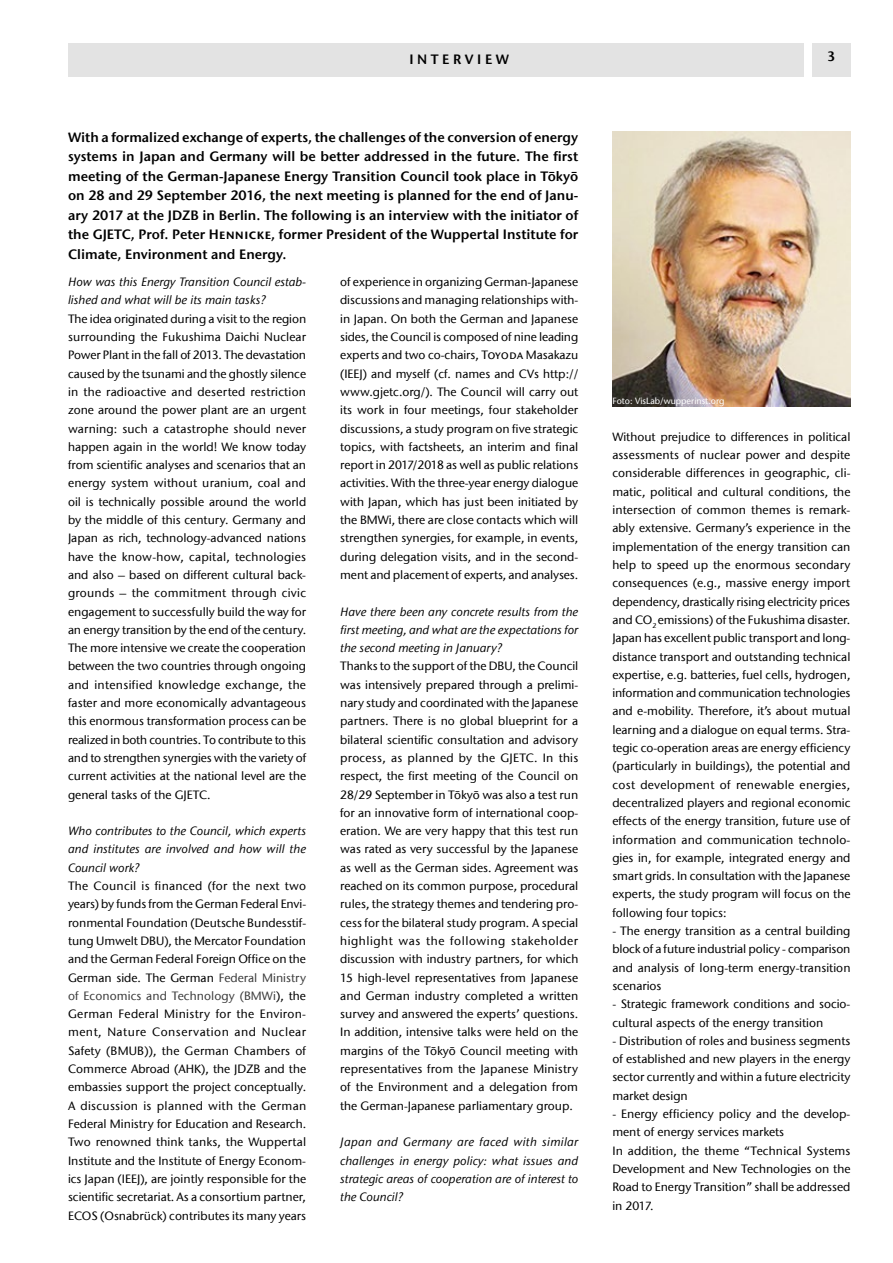
<style>
.page{position:relative;width:893px;height:1263px;background:#fff}
.page>*{position:absolute;margin:0;border:0;box-sizing:border-box;transform-origin:0 0}
.t1{font:13.5px/19.5px "ITC Stone Sans Com Semi";color:#000;text-align:justify}
.t2{font:500 12px/18.3px "ITC Stone Sans Com";color:#000;text-align:justify}
.t3{font:italic 500 12px/18.3px "ITC Stone Sans Com";color:#000;text-align:justify}
.t4{font:9px "Stone Sans";color:#fff}
.s1{font-family:"Stone Sans";font-weight:600}
.s2{color:#3c3c3c}
</style>
<div class="page">
<div style="left:68px;top:43px;width:736px;height:33px;background:#e3e3e3"></div>
<div style="left:812px;top:43px;width:38px;height:33px;background:#e3e3e3"></div>
<img style="left:612px;top:132px;width:238px;height:274px">
<p class="t1" style="left:409px;top:49px;width:101px">I N T E R V I E W</p>
<p class="t1" style="left:827px;top:46px;width:12px">3<span class="s1">3</span></p>
<p class="t1" style="left:68px;top:127px;width:512px">With a formalized exchange of experts, the challenges of the conversion of energy systems in Japan and Germany will be better addressed in the future. The first meeting of the German-Japanese Energy Transition Council took place in Tōkyō on 28 and 29 September 2016, the next meeting is planned for the end of Janu&shy;ary 2017 at the JDZB in Berlin. The following is an interview with the initiator of the GJETC, Prof. Peter Hennicke, former President of the Wuppertal Institute for Climate, Environment and Energy.</p>
<p class="t3" style="left:68px;top:273px;width:240px">How was this Energy Transition Council estab&shy;lished and what will be its main tasks?</p>
<p class="t2" style="left:68px;top:309px;width:240px">The idea originated during a visit to the region surrounding the Fukushima Daichi Nuclear Power Plant in the fall of 2013. The devastation caused by the tsunami and the ghostly silence in the radioactive and deserted restriction zone around the power plant are an urgent warning: such a catastrophe should never happen again in the world! We know today from scientific analyses and scenarios that an energy system without uranium, coal and oil is technically possible around the world by the middle of this century. Germany and Japan as rich, technology-advanced nations have the know-how, capital, technologies and also – based on different cultural back&shy;grounds – the commitment through civic engagement to successfully build the way for an energy transition by the end of the century.<br>The more intensive we create the cooperation between the two countries through ongoing and intensified knowledge exchange, the faster and more economically advantageous this enormous transformation process can be realized in both countries. To contribute to this and to strengthen synergies with the variety of current activities at the national level are the general tasks of the GJETC.</p>
<p class="t3" style="left:68px;top:822px;width:240px">Who contributes to the Council, which experts and institutes are involved and how will the Council work?</p>
<p class="t2" style="left:68px;top:877px;width:240px">The Council is financed (for the next two years) by funds from the German Federal Envi&shy;ronmental Foundation (Deutsche Bundesstif&shy;tung Umwelt DBU), the Mercator Foundation and the German Federal Foreign Office on the German side. The German <span class="s2">Federal Ministry of Economics and Technology (BMWi</span>), the German Federal Ministry for the Environ&shy;ment, Nature Conservation and Nuclear Safety (BMUB)), the German Chambers of Commerce Abroad (AHK), the JDZB and the embassies support the project conceptually.<br>A discussion is planned with the German Federal Ministry for Education and Research.<br>Two renowned think tanks, the Wuppertal Institute and the Institute of Energy Econom&shy;ics Japan (IEEJ), are jointly responsible for the scientific secretariat. As a consortium partner, ECOS (Osnabrück) contributes its many years</p>
<p class="t2" style="left:340px;top:273px;width:240px">of experience in organizing German-Japanese discussions and managing relationships with&shy;in Japan. On both the German and Japanese sides, the Council is composed of nine leading experts and two co-chairs, Toyoda Masakazu (IEEJ) and myself (cf. names and CVs http:// www.gjetc.org/). The Council will carry out its work in four meetings, four stakeholder discussions, a study program on five strategic topics, with factsheets, an interim and final report in 2017/2018 as well as public relations activities. With the three-year energy dialogue with Japan, which has just been initiated by the BMWi, there are close contacts which will strengthen synergies, for example, in events, during delegation visits, and in the second&shy;ment and placement of experts, and analyses.</p>
<p class="t3" style="left:340px;top:602px;width:240px">Have there been any concrete results from the first meeting, and what are the expectations for the second meeting in January?</p>
<p class="t2" style="left:340px;top:657px;width:240px">Thanks to the support of the DBU, the Council was intensively prepared through a prelimi&shy;nary study and coordinated with the Japanese partners. There is no global blueprint for a bilateral scientific consultation and advisory process, as planned by the GJETC. In this respect, the first meeting of the Council on 28/29 September in Tōkyō was also a test run for an innovative form of international coop&shy;eration. We are very happy that this test run was rated as very successful by the Japanese as well as the German sides. Agreement was reached on its common purpose, procedural rules, the strategy themes and tendering pro&shy;cess for the bilateral study program. A special highlight was the following stakeholder discussion with industry partners, for which 15 high-level representatives from Japanese and German industry completed a written survey and answered the experts’ questions.<br>In addition, intensive talks were held on the margins of the Tōkyō Council meeting with representatives from the Japanese Ministry of the Environment and a delegation from the German-Japanese parliamentary group.</p>
<p class="t3" style="left:340px;top:1133px;width:240px">Japan and Germany are faced with similar challenges in energy policy: what issues and strategic areas of cooperation are of interest to the Council?</p>
<p class="t4" style="left:612px;top:396px;width:114px">Foto: VisLab/wupperinst.org</p>
<p class="t2" style="left:612px;top:427px;width:240px">Without prejudice to differences in political assessments of nuclear power and despite considerable differences in geographic, cli&shy;matic, political and cultural conditions, the intersection of common themes is remark&shy;ably extensive. Germany’s experience in the implementation of the energy transition can help to speed up the enormous secondary consequences (e.g., massive energy import dependency, drastically rising electricity prices and CO<sub>2</sub> emissions) of the Fukushima disaster.<br>Japan has excellent public transport and long&shy;distance transport and outstanding technical expertise, e.g. batteries, fuel cells, hydrogen, information and communication technologies and e-mobility. Therefore, it’s about mutual learning and a dialogue on equal terms. Stra&shy;tegic co-operation areas are energy efficiency (particularly in buildings), the potential and cost development of renewable energies, decentralized players and regional economic effects of the energy transition, future use of information and communication technolo&shy;gies in, for example, integrated energy and smart grids. In consultation with the Japanese experts, the study program will focus on the following four topics:</p>
<p class="t2" style="left:612px;top:922px;width:240px">- The energy transition as a central building block of a future industrial policy - comparison and analysis of long-term energy-transition scenarios</p>
<p class="t2" style="left:612px;top:995px;width:240px">- Strategic framework conditions and socio&shy;cultural aspects of the energy transition</p>
<p class="t2" style="left:612px;top:1031px;width:240px">- Distribution of roles and business segments of established and new players in the energy sector currently and within a future electricity market design</p>
<p class="t2" style="left:612px;top:1105px;width:240px;text-align:left">- Energy efficiency policy and the develop&shy;ment of energy services markets<br>In addition, the theme “Technical Systems Development and New Technologies on the Road to Energy Transition” shall be addressed in 2017.</p>
</div>
